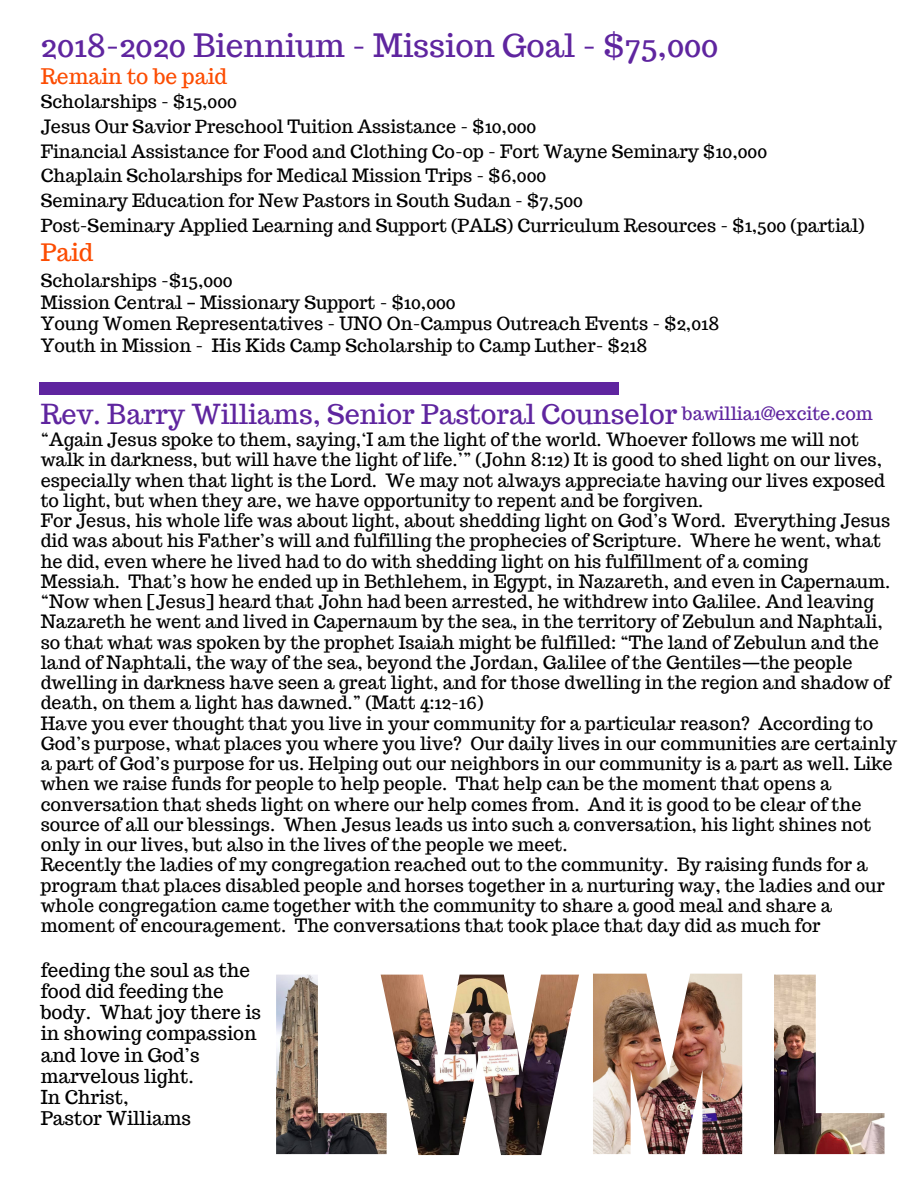
<style>
.page{position:relative;width:918px;height:1188px;background:#fff}
.page>*{position:absolute;margin:0;border:0;box-sizing:border-box;transform-origin:0 0}
.t1{font:31.5px "Trocchi";color:#5f259f}
.t2{font:27px "Trocchi";color:#5f259f}
.t3{font:24px "Trocchi";color:#fc4c02}
.t4{font:21px "Trocchi";color:#fc4c02}
.t5{font:18.9px/21.1px "Trocchi";color:#000}
.t6{font:18px/20.2px "Trocchi";color:#000}
.t7{font:18px "Trocchi";color:#5f259f}
.s1{font-family:"Noto Sans Gurmukhi"}
</style>
<div class="page">
<img style="left:276px;top:975px;width:105px;height:179px">
<img style="left:381px;top:975px;width:198px;height:180px">
<img style="left:593px;top:974px;width:149px;height:180px">
<img style="left:774px;top:975px;width:111px;height:179px">
<div style="left:40px;top:382px;width:579px;height:13px;background:#5f259f"></div>
<h1 class="t1" style="left:41px;top:25px;width:679px">2018-2020 Biennium - Mission Goal - $75,000</h1>
<p class="t4" style="left:41px;top:63px;width:188px">Remain to be paid</p>
<p class="t6" style="left:41px;top:89px;width:825px;line-height:24.8px">Scholarships - $15,000<br>Jesus Our Savior Preschool Tuition Assistance - $10,000<br>Financial Assistance for Food and Clothing Co-op - Fort Wayne Seminary $10,000<br>Chaplain Scholarships for Medical Mission Trips - $6,000<br>Seminary Education for New Pastors in South Sudan - $7,500<br>Post-Seminary Applied Learning and Support (PALS) Curriculum Resources - $1,500 (partial)</p>
<p class="t6" style="left:41px;top:270px;width:680px;line-height:21.3px">Scholarships -$15,000<br>Mission Central <span class="s1">–</span> Missionary Support - $10,000<br>Young Women Representatives - UNO On-Campus Outreach Events - $2,018<br>Youth in Mission - His Kids Camp Scholarship to Camp Luther- $218</p>
<h3 class="t3" style="left:41px;top:237px;width:54px">Paid</h3>
<h2 class="t2" style="left:41px;top:396px;width:638px">Rev. Barry Williams, Senior Pastoral Counselor</h2>
<p class="t7" style="left:682px;top:401px;width:192px">bawillia1@excite.com</p>
<p class="t6" style="left:41px;top:429px;width:858px">“Again Jesus spoke to them, saying,‘I am the light of the world. Whoever follows me will not walk in darkness, but will have the light of life.’” (John 8:12) It is good to shed light on our lives, especially when that light is the Lord. We may not always appreciate having our lives exposed to light, but when they are, we have opportunity to repent and be forgiven.<br>For Jesus, his whole life was about light, about shedding light on God’s Word. Everything Jesus did was about his Father’s will and fulfilling the prophecies of Scripture. Where he went, what he did, even where he lived had to do with shedding light on his fulfillment of a coming<br>Messiah. That’s how he ended up in Bethlehem, in Egypt, in Nazareth, and even in Capernaum. “Now when [Jesus] heard that John had been arrested, he withdrew into Galilee. And leaving Nazareth he went and lived in Capernaum by the sea, in the territory of Zebulun and Naphtali, so that what was spoken by the prophet Isaiah might be fulfilled: “The land of Zebulun and the land of Naphtali, the way of the sea, beyond the Jordan, Galilee of the Gentiles<span class="s1">—</span>the people dwelling in darkness have seen a great light, and for those dwelling in the region and shadow of death, on them a light has dawned.” (Matt 4:12-16)<br>Have you ever thought that you live in your community for a particular reason? According to God’s purpose, what places you where you live? Our daily lives in our communities are certainly a part of God’s purpose for us. Helping out our neighbors in our community is a part as well. Like when we raise funds for people to help people. That help can be the moment that opens a conversation that sheds light on where our help comes from. And it is good to be clear of the source of all our blessings. When Jesus leads us into such a conversation, his light shines not only in our lives, but also in the lives of the people we meet.<br>Recently the ladies of my congregation reached out to the community. By raising funds for a program that places disabled people and horses together in a nurturing way, the ladies and our whole congregation came together with the community to share a good meal and share a moment of encouragement. The conversations that took place that day did as much for</p>
<p class="t5" style="left:41px;top:959px;width:222px">feeding the soul as the food did feeding the body. What joy there is in showing compassion and love in God’s marvelous light.<br>In Christ,<br>Pastor Williams</p>
</div>
